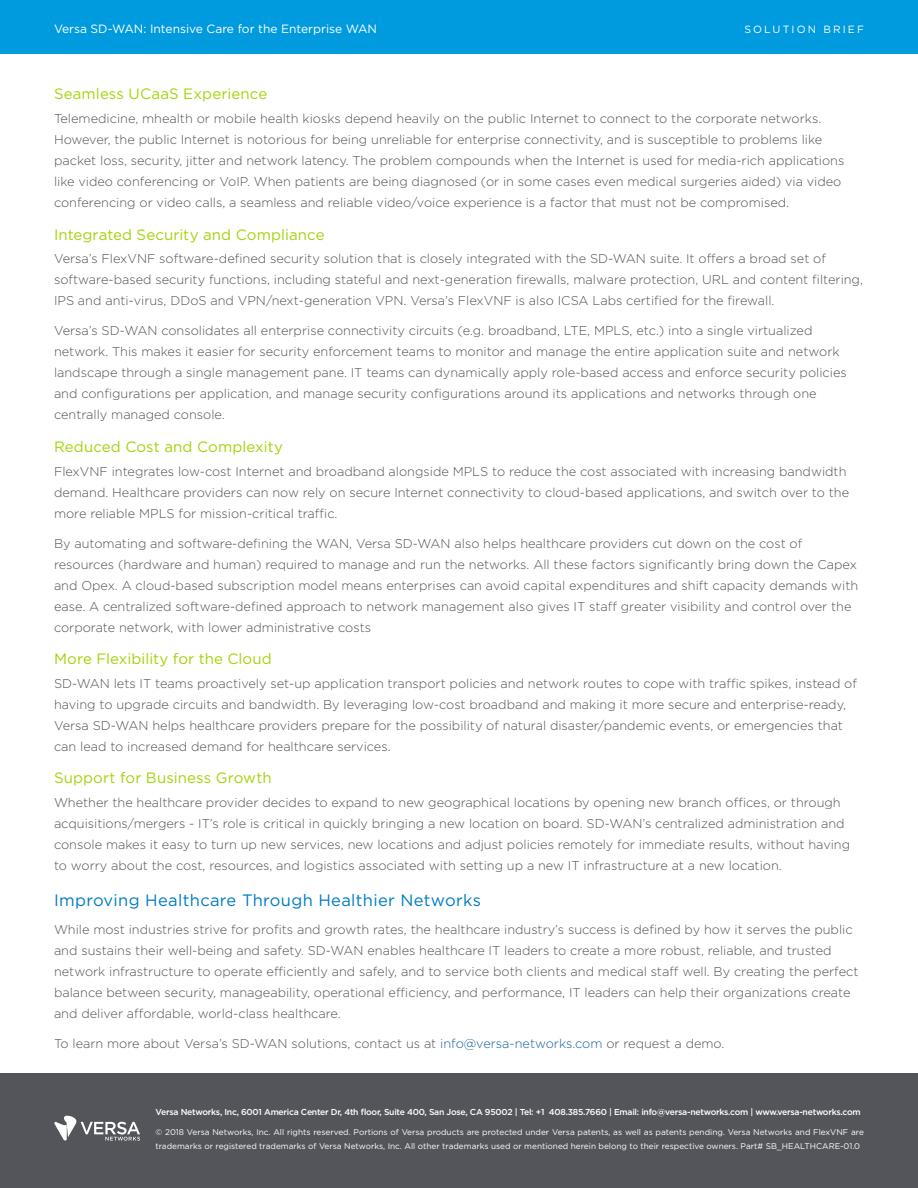
<style>
.page{position:relative;width:918px;height:1188px;background:#fff}
.page>*{position:absolute;margin:0;border:0;box-sizing:border-box;transform-origin:0 0}
.t1{font:16.5px "Gotham";letter-spacing:.02em;color:#007cc2}
.t2{font:15px "Gotham";letter-spacing:.005em;color:#a2d40a}
.t3{font:300 12.75px/21px "Gotham";color:#4f5151}
.t4{font:12px "Gotham";color:#fff}
.t5{font:10.5px "Gotham";letter-spacing:.2em;color:#fff}
.t6{font:500 8.7px "Gotham";letter-spacing:-.03em;color:#fff}
.t7{font:8.25px/13.5px "Gotham";color:#fff}
.s1{color:#175d9e}
</style>
<div class="page">
<div style="left:0;top:0;width:918px;height:54px;background:#009bde"></div>
<div style="left:0;top:1074px;width:918px;height:114px;background:#54555a"></div>
<svg style="left:54px;top:1115px;width:86px;height:26px"></svg>
<p class="t4" style="left:54px;top:21px;width:325px">Versa SD-WAN: Intensive Care for the Enterprise WAN</p>
<p class="t5" style="left:744px;top:23px;width:121px">SOLUTION BRIEF</p>
<p class="t2" style="left:54px;top:85px;width:215px">Seamless UCaaS Experience</p>
<p class="t3" style="left:54px;top:108px;width:792px">Telemedicine, mhealth or mobile health kiosks depend heavily on the public Internet to connect to the corporate networks.<br>However, the public Internet is notorious for being unreliable for enterprise connectivity, and is susceptible to problems like packet loss, security, jitter and network latency. The problem compounds when the Internet is used for media-rich applications like video conferencing or VoIP. When patients are being diagnosed (or in some cases even medical surgeries aided) via video conferencing or video calls, a seamless and reliable video/voice experience is a factor that must not be compromised.</p>
<p class="t2" style="left:54px;top:225px;width:272px">Integrated Security and Compliance</p>
<p class="t3" style="left:54px;top:248px;width:811px">Versa’s FlexVNF software-defined security solution that is closely integrated with the SD-WAN suite. It offers a broad set of software-based security functions, including stateful and next-generation firewalls, malware protection, URL and content filtering,<br>IPS and anti-virus, DDoS and VPN/next-generation VPN. Versa’s FlexVNF is also ICSA Labs certified for the firewall.</p>
<p class="t3" style="left:54px;top:320px;width:794px">Versa’s SD-WAN consolidates all enterprise connectivity circuits (e.g. broadband, LTE, MPLS, etc.) into a single virtualized network. This makes it easier for security enforcement teams to monitor and manage the entire application suite and network landscape through a single management pane. IT teams can dynamically apply role-based access and enforce security policies and configurations per application, and manage security configurations around its applications and networks through one centrally managed console.</p>
<p class="t2" style="left:54px;top:438px;width:230px">Reduced Cost and Complexity</p>
<p class="t3" style="left:54px;top:461px;width:797px">FlexVNF integrates low-cost Internet and broadband alongside MPLS to reduce the cost associated with increasing bandwidth demand. Healthcare providers can now rely on secure Internet connectivity to cloud-based applications, and switch over to the more reliable MPLS for mission-critical traffic.</p>
<p class="t3" style="left:54px;top:533px;width:806px">By automating and software-defining the WAN, Versa SD-WAN also helps healthcare providers cut down on the cost of resources (hardware and human) required to manage and run the networks. All these factors significantly bring down the Capex and Opex. A cloud-based subscription model means enterprises can avoid capital expenditures and shift capacity demands with ease. A centralized software-defined approach to network management also gives IT staff greater visibility and control over the corporate network, with lower administrative costs</p>
<p class="t2" style="left:54px;top:650px;width:219px">More Flexibility for the Cloud</p>
<p class="t3" style="left:54px;top:673px;width:805px">SD-WAN lets IT teams proactively set-up application transport policies and network routes to cope with traffic spikes, instead of having to upgrade circuits and bandwidth. By leveraging low-cost broadband and making it more secure and enterprise-ready, Versa SD-WAN helps healthcare providers prepare for the possibility of natural disaster/pandemic events, or emergencies that can lead to increased demand for healthcare services.</p>
<p class="t2" style="left:54px;top:769px;width:219px">Support for Business Growth</p>
<p class="t3" style="left:54px;top:792px;width:798px">Whether the healthcare provider decides to expand to new geographical locations by opening new branch offices, or through acquisitions/mergers - IT’s role is critical in quickly bringing a new location on board. SD-WAN’s centralized administration and console makes it easy to turn up new services, new locations and adjust policies remotely for immediate results, without having to worry about the cost, resources, and logistics associated with setting up a new IT infrastructure at a new location.</p>
<p class="t1" style="left:54px;top:890px;width:429px">Improving Healthcare Through Healthier Networks</p>
<p class="t3" style="left:54px;top:918px;width:806px">While most industries strive for profits and growth rates, the healthcare industry’s success is defined by how it serves the public and sustains their well-being and safety. SD-WAN enables healthcare IT leaders to create a more robust, reliable, and trusted network infrastructure to operate efficiently and safely, and to service both clients and medical staff well. By creating the perfect balance between security, manageability, operational efficiency, and performance, IT leaders can help their organizations create and deliver affordable, world-class healthcare.</p>
<p class="t3" style="left:54px;top:1033px;width:672px">To learn more about Versa’s SD-WAN solutions, contact us at <span class="s1">info@versa-networks.com</span> or request a demo.</p>
<p class="t6" style="left:156px;top:1107px;width:707px">Versa Networks, Inc, 6001 America Center Dr, 4th floor, Suite 400, San Jose, CA 95002 | Tel: +1 408.385.7660 | Email: info@versa-networks.com | www.versa-networks.com</p>
<p class="t7" style="left:156px;top:1126px;width:710px">© 2018 Versa Networks, Inc. All rights reserved. Portions of Versa products are protected under Versa patents, as well as patents pending. Versa Networks and FlexVNF are trademarks or registered trademarks of Versa Networks, Inc. All other trademarks used or mentioned herein belong to their respective owners. Part# SB_HEALTHCARE-01.0</p>
</div>
